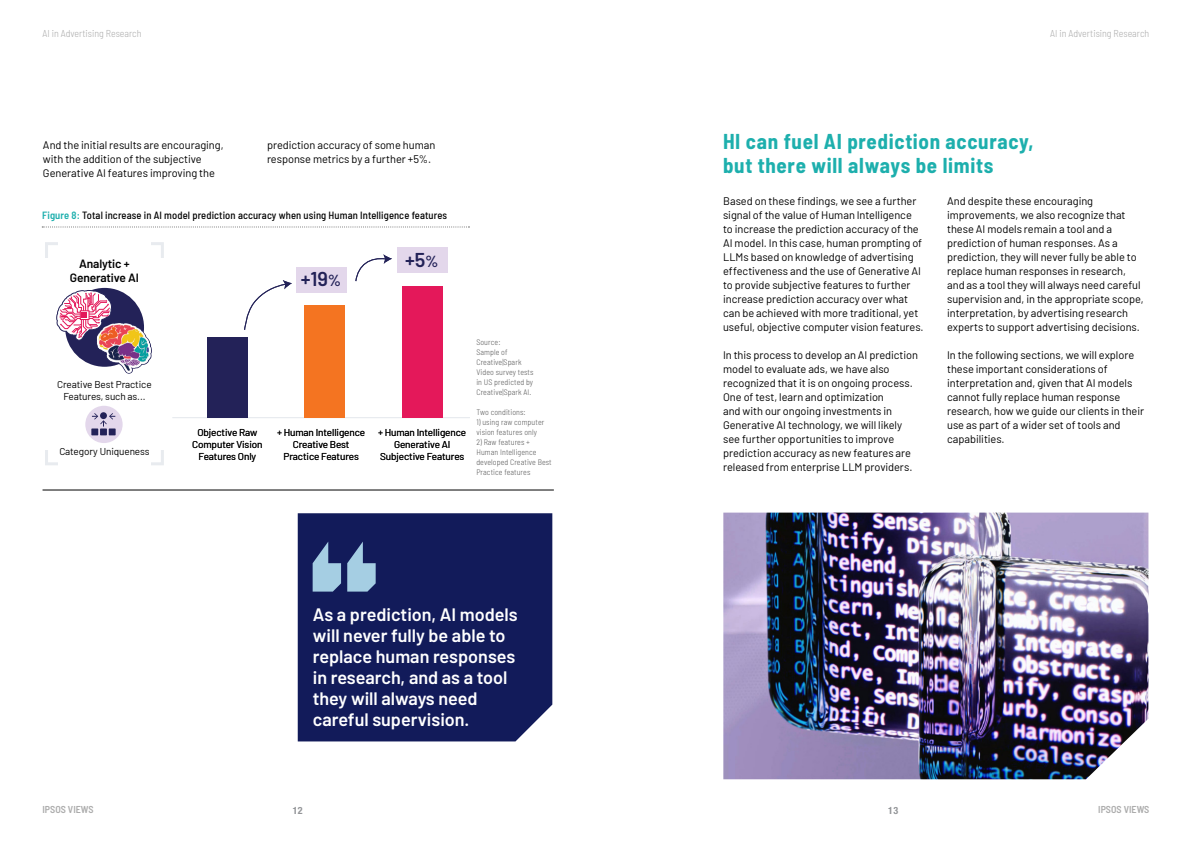
<style>
.page{position:relative;width:1191px;height:842px;background:#fff}
.page>*{position:absolute;margin:0;border:0;box-sizing:border-box;transform-origin:0 0}
.t1{font:700 semi-condensed 21px/24px "Barlow";letter-spacing:.03em;color:#1dafad}
.t2{font:600 20px "Barlow";color:#232258}
.t3{font:600 18px/21px "Barlow";color:#fff}
.t4{font:600 12px "Barlow";letter-spacing:-.01em;color:#000}
.t5{font:11px/14px "Barlow";letter-spacing:-.005em;color:#000}
.Figure_Header{font:500 semi-condensed 10.5px "Barlow";letter-spacing:.01em;color:#000}
.t6{font:10px/12px "Barlow";letter-spacing:-.01em;color:#000;text-align:center}
.t7{font:300 semi-condensed 10px "Barlow";color:#acacac}
.t8{font:600 semi-condensed 10px "Barlow";color:#acacac}
.t9{font:700 condensed 10px "Helvetica Neue LT Pro";color:#939598}
.t10{font:300 semi-condensed 8px/10px "Barlow";letter-spacing:.01em;color:#585858}
.s1{font-weight:600;color:#1dafad}
.s2{font-size:16px}
</style>
<div class="page">
<svg style="left:42px;top:226px;width:427px;height:1px"></svg>
<div style="left:85px;top:406px;width:38px;height:37px;background:#e3d7eb;border-radius:50%"></div>
<div style="left:91px;top:428px;width:7px;height:7px;background:#232258"></div>
<div style="left:100px;top:428px;width:7px;height:7px;background:#232258"></div>
<div style="left:109px;top:428px;width:7px;height:7px;background:#232258"></div>
<svg style="left:92px;top:413px;width:23px;height:14px"></svg>
<hr style="left:172px;top:417px;width:298px;height:1px;background:#e8ebef">
<div style="left:207px;top:338px;width:40px;height:80px;background:#232258"></div>
<div style="left:305px;top:306px;width:40px;height:112px;background:#f47421"></div>
<div style="left:402px;top:286px;width:40px;height:132px;background:#e4185a"></div>
<div style="left:296px;top:267px;width:50px;height:25px;background:#e3d7eb"></div>
<div style="left:397px;top:248px;width:50px;height:25px;background:#e3d7eb"></div>
<svg style="left:355px;top:254px;width:37px;height:28px"></svg>
<svg style="left:244px;top:280px;width:48px;height:50px"></svg>
<svg style="left:56px;top:290px;width:96px;height:84px"></svg>
<img style="left:97px;top:324px;width:54px;height:49px">
<img style="left:723px;top:513px;width:425px;height:266px">
<hr style="left:43px;top:489px;width:511px;height:1px;background:#000">
<div style="left:298px;top:513px;width:254px;height:228px;background:#121b5a"></div>
<svg style="left:313px;top:542px;width:63px;height:50px;background:#6985ab"></svg>
<p class="t7" style="left:43px;top:27px;width:101px">AI in Advertising Research</p>
<p class="t5" style="left:43px;top:137px;width:182px">And the initial results are encouraging, with the addition of the subjective<br>Generative AI features improving the</p>
<p class="t5" style="left:267px;top:137px;width:170px">prediction accuracy of some human response metrics by a further +5%.</p>
<h4 class="Figure_Header" style="left:42px;top:208px;width:406px"><span class="s1">Figure 8:</span> Total increase in AI model prediction accuracy when using Human Intelligence features</h4>
<p class="t4" style="left:79px;top:255px;width:52px">Analytic +</p>
<p class="t2" style="left:405px;top:245px;width:35px">+5<span class="s2">%</span></p>
<p class="t4" style="left:70px;top:269px;width:71px">Generative AI</p>
<p class="t2" style="left:301px;top:264px;width:42px">+19<span class="s2">%</span></p>
<p class="t6" style="left:57px;top:378px;width:96px">Creative Best Practice<br>Features, such as...</p>
<p class="t6" style="left:59px;top:445px;width:92px">Category Uniqueness</p>
<p class="t6" style="left:192px;top:426px;width:72px">Objective Raw<br>Computer Vision<br>Features Only</p>
<p class="t6" style="left:277px;top:426px;width:89px">+ Human Intelligence<br>Creative Best<br>Practice Features</p>
<p class="t6" style="left:378px;top:425px;width:89px">+ Human Intelligence<br>Generative AI<br>Subjective Features</p>
<h4 class="t10" style="left:476px;top:337px;width:59px">Source:<br>Sample of<br>Creative|Spark<br>Video survey tests in US predicted by<br>Creative|Spark AI.</h4>
<h4 class="t10" style="left:476px;top:407px;width:51px">Two conditions:</h4>
<h4 class="t10" style="left:476px;top:417px;width:69px">1) using raw computer vision features only</h4>
<h4 class="t10" style="left:476px;top:437px;width:77px">2) Raw features +<br>Human Intelligence developed Creative Best<br>Practice features</h4>
<h3 class="t3" style="left:313px;top:602px;width:206px">As a prediction, AI models will never fully be able to replace human responses in research, and as a tool they will always need careful supervision.</h3>
<p class="t7" style="left:1050px;top:27px;width:101px">AI in Advertising Research</p>
<h1 class="t1" style="left:723px;top:128px;width:312px">HI can fuel AI prediction accuracy, but there will always be limits</h1>
<p class="t5" style="left:723px;top:193px;width:202px">Based on these findings, we see a further signal of the value of Human Intelligence to increase the prediction accuracy of the AI model. In this case, human prompting of LLMs based on knowledge of advertising effectiveness and the use of Generative AI to provide subjective features to further increase prediction accuracy over what can be achieved with more traditional, yet useful, objective computer vision features.</p>
<p class="t5" style="left:723px;top:347px;width:196px">In this process to develop an AI prediction model to evaluate ads, we have also recognized that it is on ongoing process.<br>One of test, learn and optimization<br>and with our ongoing investments in Generative AI technology, we will likely see further opportunities to improve prediction accuracy as new features are released from enterprise LLM providers.</p>
<p class="t5" style="left:947px;top:193px;width:198px">And despite these encouraging improvements, we also recognize that these AI models remain a tool and a prediction of human responses. As a prediction, they will never fully be able to replace human responses in research, and as a tool they will always need careful supervision and, in the appropriate scope, interpretation, by advertising research experts to support advertising decisions.</p>
<p class="t5" style="left:947px;top:347px;width:198px">In the following sections, we will explore these important considerations of interpretation and, given that AI models cannot fully replace human response research, how we guide our clients in their use as part of a wider set of tools and capabilities.</p>
<p class="t8" style="left:43px;top:803px;width:53px">IPSOS VIEWS</p>
<p class="t9" style="left:293px;top:804px;width:11px">12</p>
<p class="t9" style="left:888px;top:804px;width:11px">13</p>
<p class="t8" style="left:1098px;top:803px;width:53px">IPSOS VIEWS</p>
</div>
